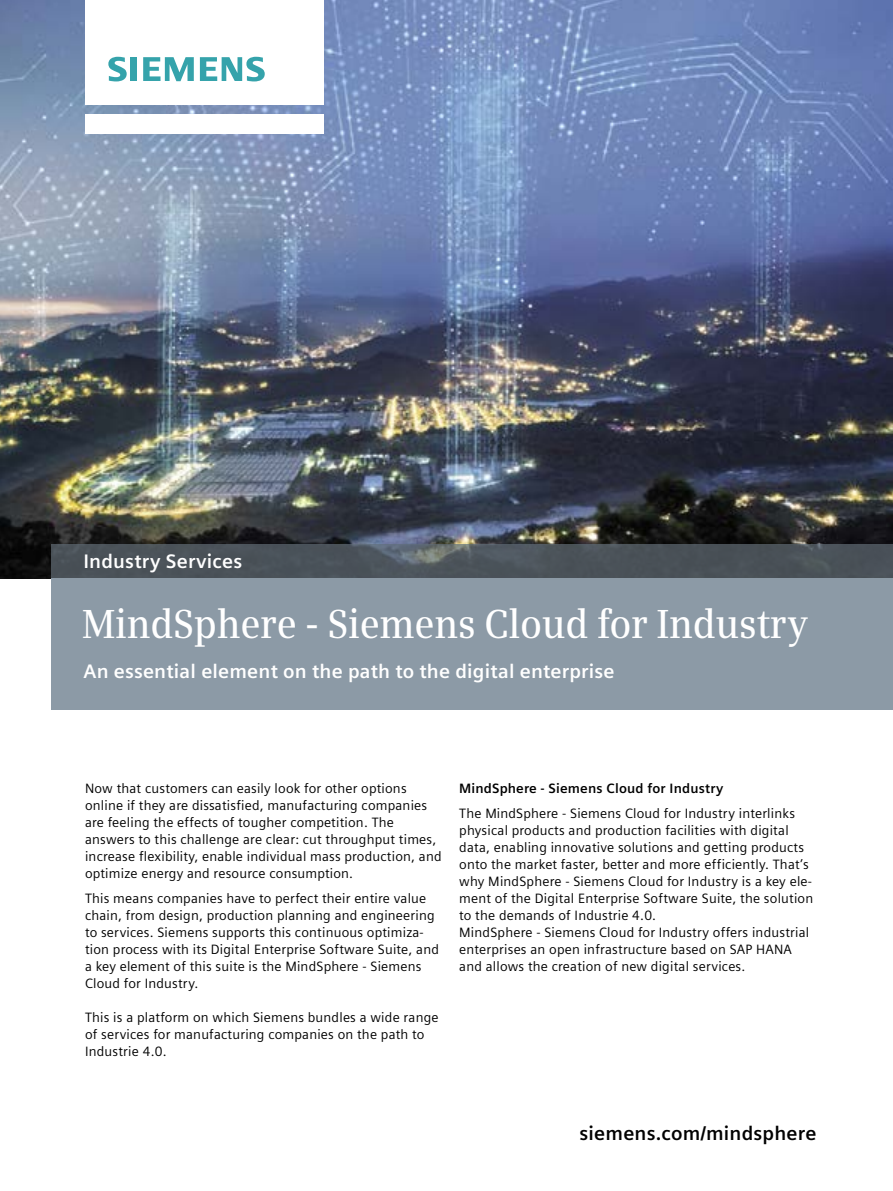
<style>
.page{position:relative;width:893px;height:1191px;background:#fff}
.page>*{position:absolute;margin:0;border:0;box-sizing:border-box;transform-origin:0 0}
.t1{font:600 40.5px "Siemens Serif";letter-spacing:-.01em;color:#fff;scale:.92 1}
.t2{font:700 19.5px "Siemens Sans Global";letter-spacing:.01em;color:#fff}
.t3{font:700 19.5px "Siemens Sans Global";letter-spacing:.01em;color:#000}
.t4{font:13.5px/17px "Siemens Sans Global";letter-spacing:.015em;color:#000}
.t5{font:700 13.5px "Siemens Sans Global";letter-spacing:.015em;color:#000}
</style>
<div class="page">
<img style="left:0;top:0;width:893px;height:578px">
<div style="left:85px;top:114px;width:238px;height:19px;background:#fff"></div>
<div style="left:85px;top:0;width:238px;height:105px;background:#fff"></div>
<svg style="left:108px;top:57px;width:19px;height:24px"></svg>
<div style="left:130px;top:57px;width:7px;height:24px;background:#35a3ab"></div>
<svg style="left:143px;top:57px;width:51px;height:24px"></svg>
<svg style="left:200px;top:57px;width:65px;height:24px"></svg>
<div style="left:51px;top:544px;width:842px;height:34px;background:#4a5259"></div>
<div style="left:51px;top:578px;width:842px;height:132px;background:#8c9aa6"></div>
<h2 class="t2" style="left:83px;top:550px;width:160px">Industry Services</h2>
<h1 class="t1" style="left:82px;top:600px;width:790px">MindSphere - Siemens Cloud for Industry</h1>
<h2 class="t2" style="left:83px;top:660px;width:533px">An essential element on the path to the digital enterprise</h2>
<p class="t4" style="left:85px;top:780px;width:358px">Now that customers can easily look for other options online if they are dissatisfied, manufacturing companies are feeling the effects of tougher competition. The answers to this challenge are clear: cut throughput times, increase flexibility, enable individual mass production, and optimize energy and resource consumption.</p>
<p class="t4" style="left:85px;top:890px;width:355px">This means companies have to perfect their entire value chain, from design, production planning and engineering to services. Siemens supports this continuous optimiza&shy;tion process with its Digital Enterprise Software Suite, and a key element of this suite is the MindSphere - Siemens Cloud for Industry.</p>
<p class="t4" style="left:85px;top:1009px;width:355px">This is a platform on which Siemens bundles a wide range of services for manufacturing companies on the path to<br>Industrie 4.0.</p>
<p class="t5" style="left:459px;top:780px;width:266px">MindSphere - Siemens Cloud for Industry</p>
<p class="t4" style="left:459px;top:805px;width:356px">The MindSphere - Siemens Cloud for Industry interlinks physical products and production facilities with digital data, enabling innovative solutions and getting products onto the market faster, better and more efficiently. That’s why MindSphere - Siemens Cloud for Industry is a key ele&shy;ment of the Digital Enterprise Software Suite, the solution to the demands of Industrie 4.0.<br>MindSphere - Siemens Cloud for Industry offers industrial enterprises an open infrastructure based on SAP HANA and allows the creation of new digital services.</p>
<h2 class="t3" style="left:580px;top:1121px;width:238px">siemens.com/mindsphere</h2>
</div>
